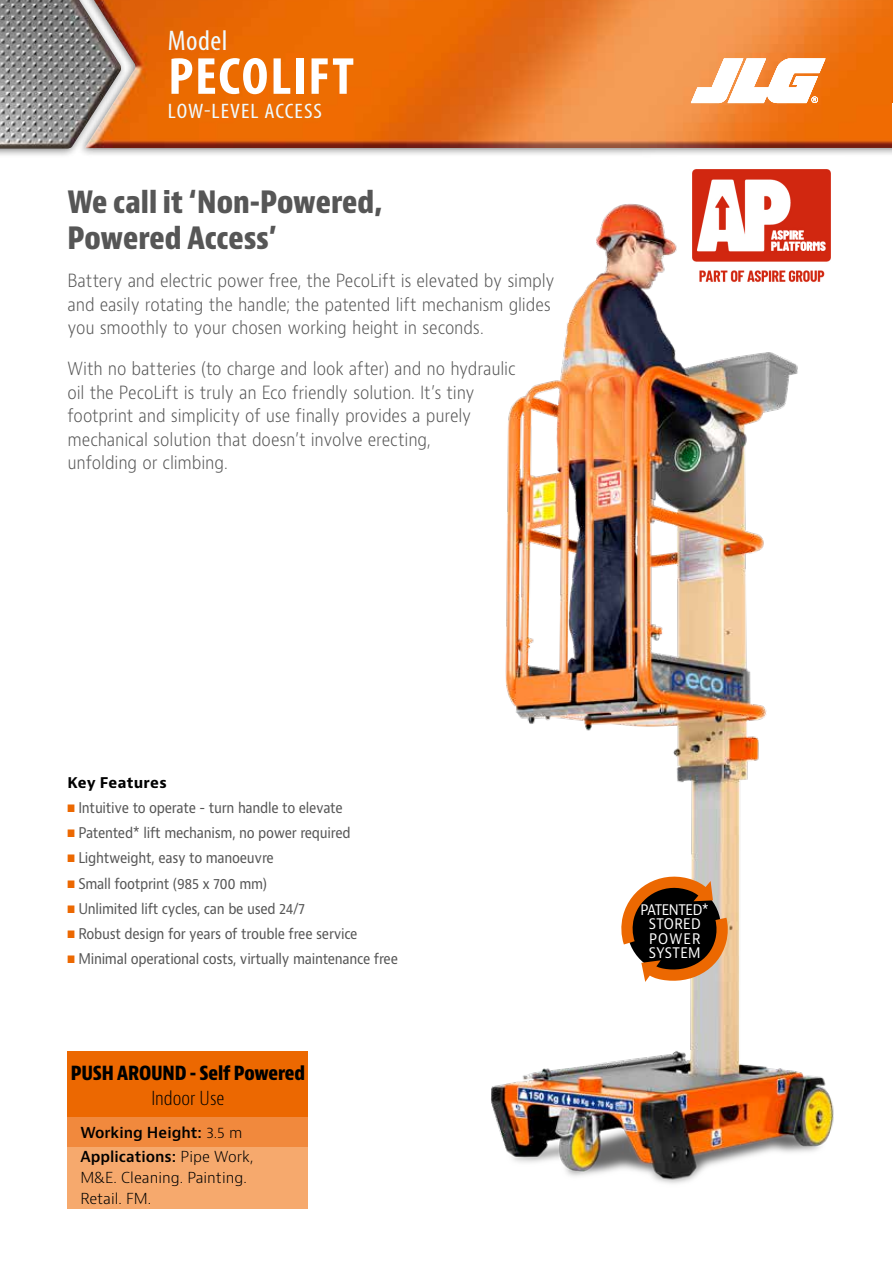
<style>
.page{position:relative;width:893px;height:1263px;background:#fff}
.page>*{position:absolute;margin:0;border:0;box-sizing:border-box;transform-origin:0 0}
.t1{font:700 condensed 52.5px "Myriad Pro";letter-spacing:.03em;color:#fff;scale:1.05 1}
.t2{font:800 condensed 30px/36px "Bernino Sans";letter-spacing:-.005em;color:#565656}
.t3{font:condensed 28.5px "Myriad Pro";letter-spacing:.015em;color:#f0fbff;scale:1.05 1}
.t4{font:condensed 21px "Myriad Pro";letter-spacing:.04em;color:#f0fbff;scale:1.12 1}
.t5{font:800 condensed 19.05px "Bernino Sans";letter-spacing:-.01em;color:#000}
.t6{font:300 condensed 18.75px "Bernino Sans";color:#000}
.t7{font:300 17.7px/23.5px "Bernino Sans";letter-spacing:-.01em;color:#565656;scale:.9 1}
.t8{font:300 14.7px/21.1px "Bernino Sans";color:#000}
.t9{font:600 14.7px "Bernino Sans";color:#000}
.t10{font:14.4px "Bernino Sans";letter-spacing:-.02em;color:#565656;scale:.9 1}
.t11{font:700 14.4px "Bernino Sans";letter-spacing:.015em;color:#000}
.t12{font:14.25px/14.2px "Bernino Sans";color:#fff;text-align:center;scale:.9 1}
.s1{color:#ec6801}
.s2{font-weight:300}
.s3{font-weight:600}
</style>
<div class="page">
<div style="left:77px;top:0;width:816px;height:157px;background:#000;opacity:.5"></div>
<img style="left:128px;top:0;width:765px;height:148px">
<div style="left:0;top:0;width:128px;height:158px;background:#000;opacity:.5"></div>
<img style="left:0;top:0;width:121px;height:149px">
<svg style="left:691px;top:59px;width:134px;height:44px"></svg>
<img style="left:491px;top:204px;width:343px;height:980px">
<div style="left:68px;top:1051px;width:240px;height:66px;background:#ec6801"></div>
<div style="left:68px;top:1117px;width:240px;height:30px;background:#f1893d"></div>
<div style="left:68px;top:1147px;width:240px;height:62px;background:#f6a96d"></div>
<svg style="left:622px;top:877px;width:106px;height:115px"></svg>
<img style="left:892px;top:103px;width:1px;height:54px">
<img style="left:677px;top:156px;width:168px;height:137px">
<h3 class="t3" style="left:168px;top:24px;width:58px">Model</h3>
<h1 class="t1" style="left:168px;top:43px;width:178px">PECOLIFT</h1>
<p class="t4" style="left:168px;top:98px;width:139px">LOW-LEVEL ACCESS</p>
<h2 class="t2" style="left:68px;top:185px;width:316px">We call it ‘Non-Powered,<br>Powered Access’</h2>
<p class="t7" style="left:68px;top:269px;width:543px">Battery and electric power free, the PecoLift is elevated by simply and easily rotating the handle; the patented lift mechanism glides you smoothly to your chosen working height in seconds.</p>
<p class="t7" style="left:68px;top:357px;width:500px">With no batteries (to charge and look after) and no hydraulic oil the PecoLift is truly an Eco friendly solution. It’s tiny footprint and simplicity of use finally provides a purely mechanical solution that doesn’t involve erecting,<br>unfolding or climbing.</p>
<p class="t11" style="left:67px;top:773px;width:101px">Key Features</p>
<p class="t10" style="left:67px;top:798px;width:307px"><span class="s1">■</span> Intuitive to operate - turn handle to elevate</p>
<p class="t10" style="left:67px;top:823px;width:316px"><span class="s1">■</span> Patented* lift mechanism, no power required</p>
<p class="t10" style="left:67px;top:849px;width:231px"><span class="s1">■</span> Lightweight, easy to manoeuvre</p>
<p class="t10" style="left:67px;top:874px;width:223px"><span class="s1">■</span> Small footprint (985 x 700 mm)</p>
<p class="t10" style="left:67px;top:899px;width:266px"><span class="s1">■</span> Unlimited lift cycles, can be used 24/7</p>
<p class="t10" style="left:67px;top:924px;width:324px"><span class="s1">■</span> Robust design for years of trouble free service</p>
<p class="t10" style="left:67px;top:949px;width:369px"><span class="s1">■</span> Minimal operational costs, virtually maintenance free</p>
<p class="t5" style="left:71px;top:1062px;width:236px">PUSH AROUND - Self Powered</p>
<p class="t6" style="left:151px;top:1087px;width:75px">Indoor Use</p>
<p class="t9" style="left:80px;top:1123px;width:163px">Working Height: <span class="s2">3.5 m</span></p>
<p class="t8" style="left:80px;top:1146px;width:175px"><span class="s3">Applications:</span> Pipe Work,<br>M&amp;E. Cleaning. Painting.<br>Retail. FM.</p>
<p class="t12" style="left:641px;top:903px;width:78px">PATENTED*<br>STORED<br>POWER<br>SYSTEM</p>
</div>
